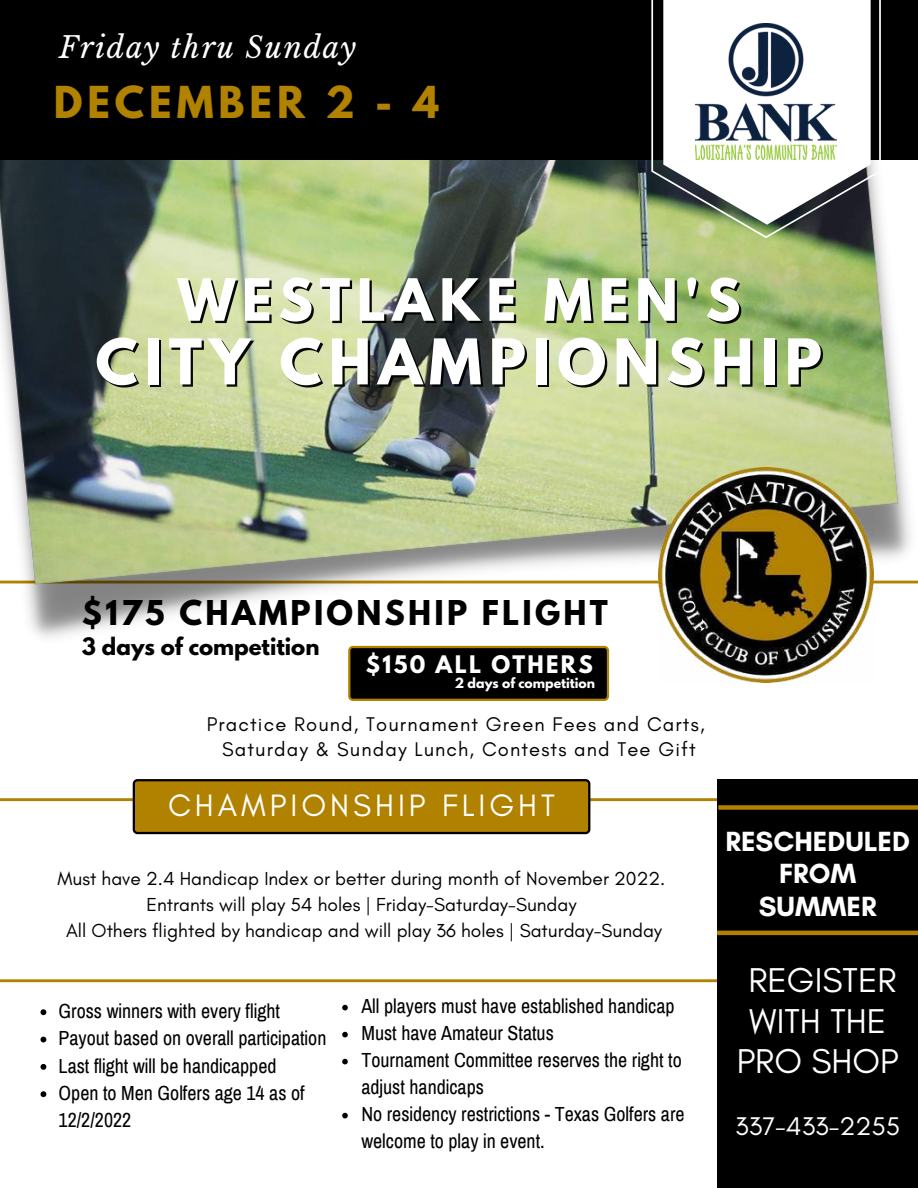
<style>
.page{position:relative;width:918px;height:1188px;background:#fff}
.page>*{position:absolute;margin:0;border:0;box-sizing:border-box;transform-origin:0 0}
.t1{font:700 55.8px "League Spartan";letter-spacing:.125em;color:rgb(0 0 0/.97)}
.t2{font:700 51.6px "League Spartan";letter-spacing:.125em;color:rgb(0 0 0/.97)}
.t3{font:700 39px "League Spartan";letter-spacing:.125em;color:#b18200}
.t4{font:35.1px/40.5px "Glacial Indifference";color:#fff;text-align:center}
.t5{font:31.5px "Glacial Indifference";letter-spacing:.125em;color:#fff}
.t6{font:700 30.3px "League Spartan";letter-spacing:.105em;color:#000}
.t7{font:italic 29.25px "Libre Baskerville";letter-spacing:.055em;color:#fff}
.t8{font:700 28.2px/32.7px "Glacial Indifference";color:#fff;text-align:center}
.t9{font:26.1px "Glacial Indifference";color:#fff}
.t10{font:700 21.45px "League Spartan";letter-spacing:.105em;color:#fff}
.t11{font:700 21.3px "League Spartan";color:#000}
.t12{font:20.1px/24.8px "Glacial Indifference";letter-spacing:.055em;color:#000;text-align:center}
.t13{font:19.95px/27px "Archivo Narrow";color:#000}
.t14{font:19.2px/26.1px "Glacial Indifference";color:#000;text-align:center}
.t15{font:700 12.45px "League Spartan";color:#fff}
</style>
<div class="page">
<svg style="left:0;top:655px;width:781px;height:146px"></svg>
<img style="left:0;top:160px;width:918px;height:495px">
<div style="left:0;top:0;width:918px;height:160px;background:#000"></div>
<svg style="left:0;top:979px;width:717px;height:140px"></svg>
<div style="left:717px;top:779px;width:201px;height:409px;background:#000"></div>
<svg style="left:651px;top:0;width:230px;height:238px"></svg>
<img style="left:696px;top:24px;width:140px;height:136px">
<img style="left:658px;top:467px;width:215px;height:215px">
<svg style="left:133px;top:779px;width:457px;height:55px;background:#a17600"></svg>
<svg style="left:348px;top:646px;width:261px;height:55px;background:#100c00"></svg>
<svg style="left:41px;top:1009px;width:5px;height:6px"></svg>
<svg style="left:41px;top:1037px;width:5px;height:5px"></svg>
<svg style="left:41px;top:1064px;width:5px;height:6px"></svg>
<svg style="left:41px;top:1091px;width:5px;height:6px"></svg>
<svg style="left:342px;top:1005px;width:6px;height:5px"></svg>
<svg style="left:342px;top:1032px;width:6px;height:5px"></svg>
<svg style="left:342px;top:1059px;width:6px;height:5px"></svg>
<svg style="left:342px;top:1113px;width:6px;height:5px"></svg>
<hr style="left:717px;top:931px;width:201px;height:4px;background:#b18200">
<div style="left:718px;top:805px;width:200px;height:5px;background:#b18200"></div>
<h3 class="t7" style="left:59px;top:29px;width:299px">Friday thru Sunday</h3>
<h3 class="t3" style="left:54px;top:71px;width:387px">DECEMBER 2 - 4</h3>
<h2 class="t2" style="left:180px;top:262px;width:564px">WESTLAKE MEN'S</h2>
<h1 class="t1" style="left:98px;top:320px;width:728px">CITY CHAMPIONSHIP</h1>
<h3 class="t6" style="left:82px;top:589px;width:527px">$175 CHAMPIONSHIP FLIGHT</h3>
<p class="t11" style="left:82px;top:630px;width:239px">3 days of competition</p>
<p class="t10" style="left:366px;top:647px;width:228px">$150 ALL OTHERS</p>
<p class="t15" style="left:455px;top:673px;width:142px">2 days of competition</p>
<p class="t12" style="left:207px;top:712px;width:499px">Practice Round, Tournament Green Fees and Carts,<br>Saturday &amp; Sunday Lunch, Contests and Tee Gift</p>
<h3 class="t5" style="left:168px;top:788px;width:388px">CHAMPIONSHIP FLIGHT</h3>
<p class="t14" style="left:58px;top:866px;width:609px">Must have 2.4 Handicap Index or better during month of November 2022.<br>Entrants will play 54 holes | Friday-Saturday-Sunday<br>All Others flighted by handicap and will play 36 holes | Saturday-Sunday</p>
<p class="t13" style="left:59px;top:998px;width:269px">Gross winners with every flight<br>Payout based on overall participation<br>Last flight will be handicapped<br>Open to Men Golfers age 14 as of<br>12/2/2022</p>
<p class="t13" style="left:361px;top:993px;width:325px">All players must have established handicap Must have Amateur Status<br>Tournament Committee reserves the right to adjust handicaps<br>No residency restrictions - Texas Golfers are welcome to play in event.</p>
<h3 class="t8" style="left:725px;top:824px;width:186px">RESCHEDULED<br>FROM<br>SUMMER</h3>
<h3 class="t4" style="left:737px;top:961px;width:164px">REGISTER<br>WITH THE<br>PRO SHOP</h3>
<h3 class="t9" style="left:735px;top:1112px;width:166px">337-433-2255</h3>
</div>
